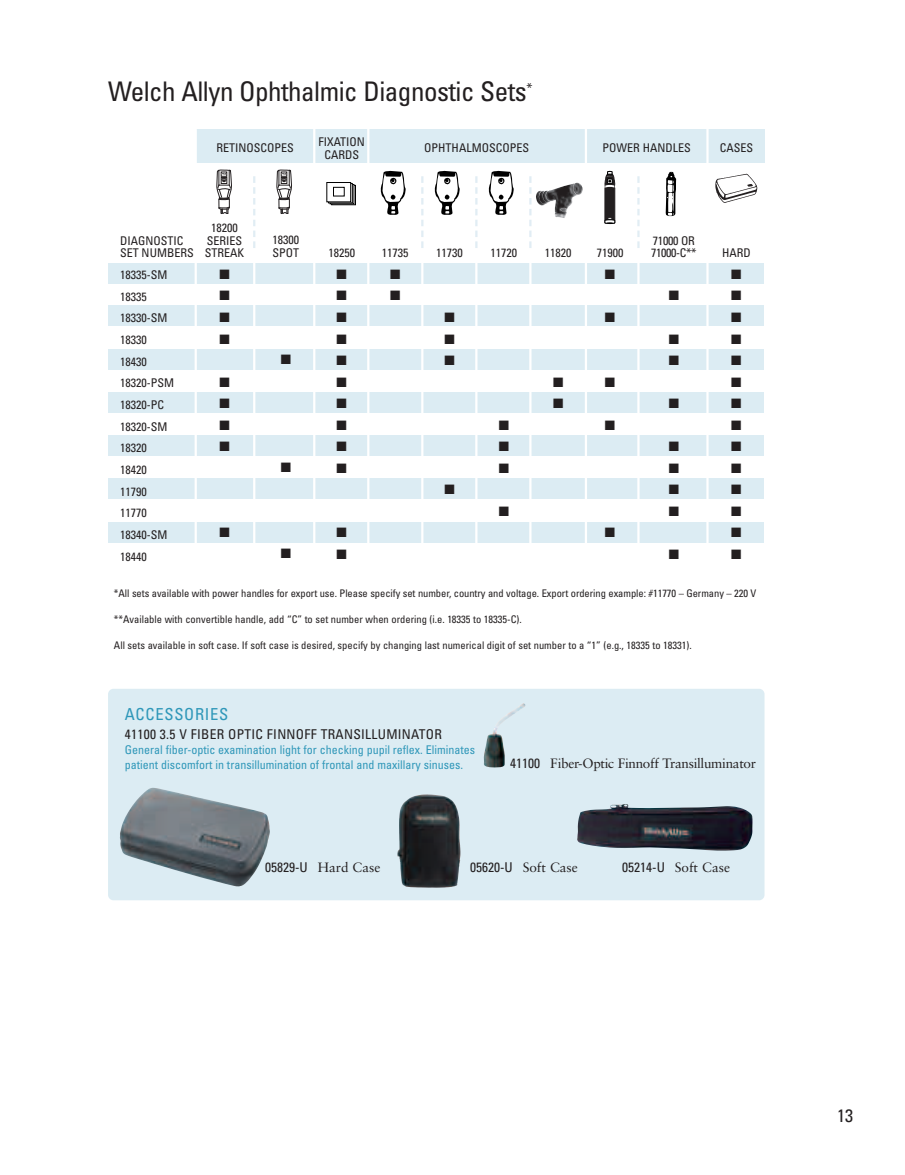
<style>
.page{position:relative;width:905px;height:1175px;background:#fff}
.page>*{position:absolute;margin:0;border:0;box-sizing:border-box;transform-origin:0 0}
.t1{font:condensed 27px "Univers";letter-spacing:-.02em;color:#231f20}
.t2{font:condensed 18px "Univers";color:#231f20}
.t3{font:condensed 16.5px "Univers";letter-spacing:.045em;color:#2f97b9}
.t4{font:13.5px/21.5px "Zapf Dingbats ITC";color:#231f20;text-align:justify}
.t5{font:13.5px "Sabon";color:#231f20}
.t6{font:condensed 13.5px "Univers";letter-spacing:.02em;color:#231f20}
.t7{font:13.5px "Sabon";letter-spacing:-.02em;color:#231f20}
.t8{font:condensed 12px/21.6px "Univers";color:#231f20}
.t9{font:condensed 12px/15px "Univers";color:#2f97b9}
.t10{font:condensed 12px/12.6px "Univers";letter-spacing:-.02em;color:#231f20}
.t11{font:condensed 10.5px "Univers";color:#231f20}
.s1{font-family:"Univers";font-stretch:condensed}
</style>
<div class="page">
<img style="left:538px;top:191px;width:7px;height:15px">
<div style="left:108px;top:263px;width:655px;height:21px;background:#dcecf3"></div>
<div style="left:196px;top:129px;width:568px;height:34px;background:#dcecf3"></div>
<div style="left:108px;top:306px;width:655px;height:20px;background:#dcecf3"></div>
<div style="left:108px;top:349px;width:655px;height:20px;background:#dcecf3"></div>
<div style="left:108px;top:392px;width:655px;height:20px;background:#dcecf3"></div>
<div style="left:108px;top:435px;width:655px;height:21px;background:#dcecf3"></div>
<div style="left:108px;top:478px;width:655px;height:21px;background:#dcecf3"></div>
<div style="left:108px;top:522px;width:655px;height:20px;background:#dcecf3"></div>
<hr style="left:194px;top:129px;width:3px;height:435px;background:#fff">
<hr style="left:313px;top:129px;width:2px;height:435px;background:#fff">
<hr style="left:367px;top:129px;width:2px;height:435px;background:#fff">
<hr style="left:421px;top:164px;width:2px;height:400px;background:#fff">
<hr style="left:475px;top:164px;width:2px;height:400px;background:#fff">
<hr style="left:529px;top:164px;width:2px;height:400px;background:#fff">
<hr style="left:637px;top:164px;width:2px;height:400px;background:#fff">
<hr style="left:584px;top:129px;width:3px;height:435px;background:#fff">
<hr style="left:706px;top:129px;width:2px;height:435px;background:#fff">
<hr style="left:253px;top:163px;width:2px;height:401px;background:#fff">
<svg style="left:253px;top:176px;width:2px;height:72px"></svg>
<svg style="left:421px;top:176px;width:2px;height:72px"></svg>
<svg style="left:475px;top:176px;width:2px;height:72px"></svg>
<svg style="left:529px;top:176px;width:2px;height:72px"></svg>
<svg style="left:637px;top:176px;width:2px;height:72px"></svg>
<svg style="left:216px;top:170px;width:16px;height:44px"></svg>
<svg style="left:276px;top:170px;width:16px;height:44px"></svg>
<svg style="left:326px;top:182px;width:30px;height:23px"></svg>
<svg style="left:380px;top:171px;width:26px;height:44px"></svg>
<svg style="left:434px;top:171px;width:26px;height:44px"></svg>
<svg style="left:488px;top:171px;width:26px;height:44px"></svg>
<svg style="left:604px;top:171px;width:11px;height:53px"></svg>
<svg style="left:665px;top:171px;width:11px;height:46px"></svg>
<img style="left:715px;top:173px;width:43px;height:30px">
<div style="left:108px;top:688px;width:656px;height:212px;background:#dcecf3;border-radius:5px"></div>
<img style="left:397px;top:794px;width:63px;height:93px">
<img style="left:483px;top:703px;width:42px;height:64px">
<img style="left:120px;top:787px;width:150px;height:99px">
<img style="left:577px;top:804px;width:175px;height:46px">
<h1 class="t1" style="left:108px;top:81px;width:426px">Welch Allyn Ophthalmic Diagnostic Sets<sup>*</sup></h1>
<p class="t8" style="left:216px;top:138px;width:79px">RETINOSCOPES</p>
<p class="t8" style="left:318px;top:136px;width:48px;line-height:12.8px;text-align:center">FIXATION<br>CARDS</p>
<p class="t8" style="left:424px;top:138px;width:106px">OPHTHALMOSCOPES</p>
<p class="t8" style="left:120px;top:235px;width:75px;line-height:12.6px">DIAGNOSTIC<br>SET NUMBERS</p>
<p class="t8" style="left:120px;top:265px;width:55px">18335-SM<br>18335<br>18330-SM<br>18330<br>18430<br>18320-PSM<br>18320-PC<br>18320-SM<br>18320<br>18420<br>11790<br>11770<br>18340-SM<br>18440</p>
<p class="t8" style="left:205px;top:222px;width:41px;line-height:12.6px;text-align:center">18200<br>SERIES<br>STREAK</p>
<p class="t4" style="left:219px;top:263px;width:12px">■ ■ ■ ■</p>
<p class="t4" style="left:219px;top:371px;width:12px">■ ■ ■ ■</p>
<p class="t4" style="left:219px;top:522px;width:12px">■</p>
<p class="t8" style="left:272px;top:234px;width:28px;line-height:12.6px">18300<br>SPOT</p>
<p class="t4" style="left:281px;top:349px;width:12px">■</p>
<p class="t4" style="left:281px;top:456px;width:12px">■</p>
<p class="t4" style="left:281px;top:542px;width:12px">■</p>
<p class="t8" style="left:328px;top:243px;width:28px">18250</p>
<p class="t4" style="left:336px;top:263px;width:12px">■ ■ ■ ■ ■ ■ ■ ■ ■ ■</p>
<p class="t8" style="left:382px;top:243px;width:28px">11735</p>
<p class="t8" style="left:436px;top:243px;width:28px">11730</p>
<p class="t4" style="left:444px;top:306px;width:12px">■ ■ ■</p>
<p class="t4" style="left:444px;top:479px;width:12px">■</p>
<p class="t8" style="left:490px;top:243px;width:28px">11720</p>
<p class="t4" style="left:498px;top:414px;width:12px">■ ■ ■</p>
<p class="t4" style="left:498px;top:500px;width:12px">■</p>
<p class="t8" style="left:545px;top:243px;width:28px">11820</p>
<p class="t8" style="left:602px;top:138px;width:90px">POWER HANDLES</p>
<p class="t8" style="left:719px;top:138px;width:35px">CASES</p>
<p class="t8" style="left:596px;top:243px;width:28px">71900</p>
<p class="t4" style="left:605px;top:263px;width:12px">■</p>
<p class="t4" style="left:605px;top:306px;width:12px">■</p>
<p class="t4" style="left:605px;top:371px;width:12px">■</p>
<p class="t4" style="left:605px;top:414px;width:12px">■</p>
<p class="t4" style="left:605px;top:522px;width:12px">■</p>
<p class="t10" style="left:651px;top:235px;width:47px">71000 OR<br>71000-C**</p>
<p class="t4" style="left:668px;top:285px;width:12px">■</p>
<p class="t4" style="left:668px;top:393px;width:12px">■</p>
<p class="t4" style="left:668px;top:436px;width:12px">■ ■ ■ ■</p>
<p class="t4" style="left:668px;top:543px;width:12px">■</p>
<p class="t8" style="left:722px;top:243px;width:30px">HARD</p>
<p class="t4" style="left:731px;top:263px;width:12px">■ ■ ■ ■ ■ ■ ■ ■ ■ ■ ■ ■ ■ ■</p>
<p class="t11" style="left:114px;top:589px;width:644px">*All sets available with power handles for export use. Please specify set number, country and voltage. Export ordering example: #11770 – Germany – 220 V</p>
<p class="t11" style="left:114px;top:616px;width:409px">**Available with convertible handle, add “C” to set number when ordering (i.e. 18335 to 18335-C).</p>
<p class="t11" style="left:114px;top:641px;width:579px">All sets available in soft case. If soft case is desired, specify by changing last numerical digit of set number to a “1” (e.g., 18335 to 18331).</p>
<h3 class="t3" style="left:125px;top:707px;width:105px">ACCESSORIES</h3>
<p class="t6" style="left:125px;top:729px;width:318px">41100 3.5 V FIBER OPTIC FINNOFF TRANSILLUMINATOR</p>
<p class="t9" style="left:125px;top:743px;width:352px">General fiber-optic examination light for checking pupil reflex. Eliminates patient discomfort in transillumination of frontal and maxillary sinuses.</p>
<p class="t7" style="left:510px;top:757px;width:247px"><span class="s1">41100</span> Fiber-Optic Finnoff Transilluminator</p>
<p class="t5" style="left:265px;top:861px;width:117px"><span class="s1">05829-U</span> Hard Case</p>
<p class="t5" style="left:470px;top:861px;width:109px"><span class="s1">05620-U</span> Soft Case</p>
<p class="t5" style="left:622px;top:861px;width:109px"><span class="s1">05214-U</span> Soft Case</p>
<h2 class="t2" style="left:837px;top:1108px;width:17px">13</h2>
</div>
